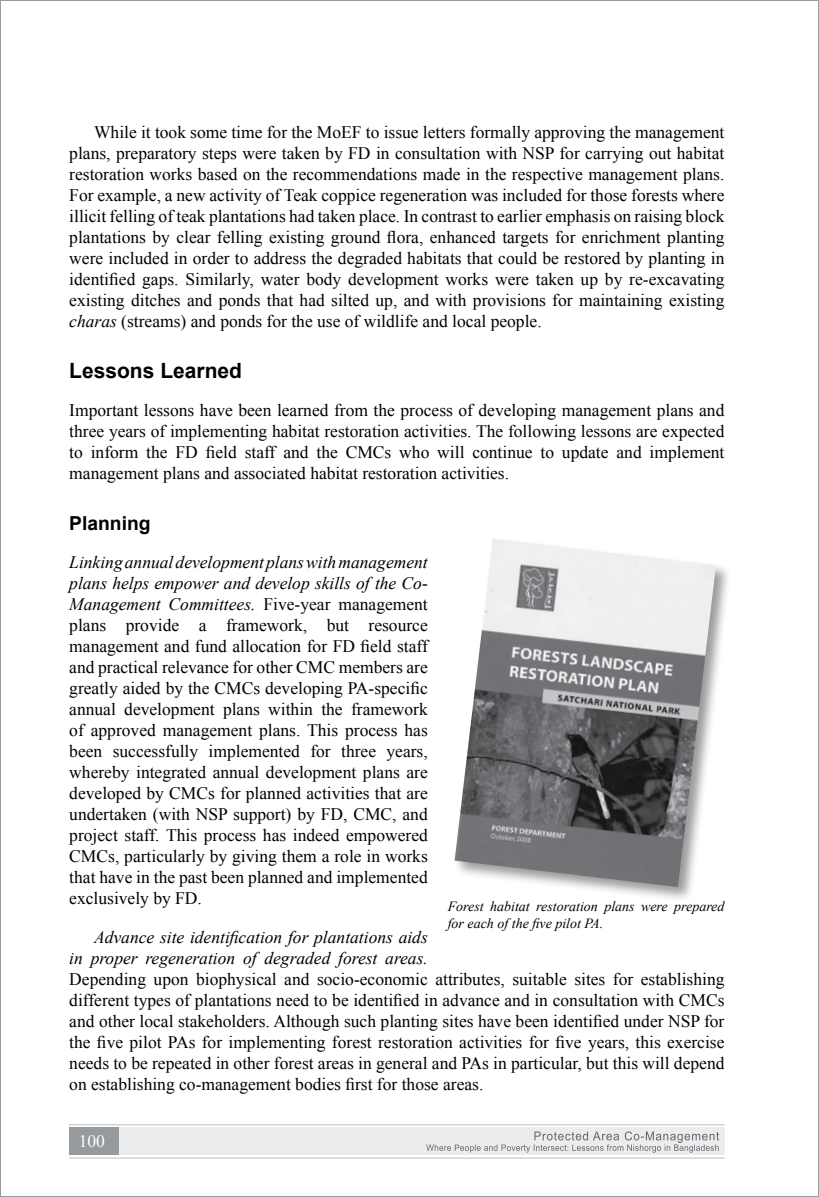
<style>
.page{position:relative;width:819px;height:1197px;background:#fff}
.page>*{position:absolute;margin:0;border:0;box-sizing:border-box;transform-origin:0 0}
.t1{font:700 21px "Arial";color:#000}
.t2{font:700 19.25px "Arial";color:#000}
.t3{font:17.5px/21px "Times New Roman";color:#000;text-align:justify}
.t4{font:italic 17.5px/21px "Times New Roman";color:#000;text-align:right}
.t5{font:17.5px "Times New Roman";color:#fff}
.t6{font:italic 14px/16.8px "Times New Roman";color:#000}
.s1{font-style:italic}
</style>
<div class="page">
<div style="left:69px;top:1128px;width:655px;height:27px;background:#ebeced"></div>
<div style="left:69px;top:1128px;width:49px;height:27px;background:#979a9c"></div>
<svg style="left:426px;top:1131px;width:293px;height:22px"></svg>
<hr style="left:69px;top:1158px;width:656px;height:1px;background:#bcbdc0">
<hr style="left:69px;top:1124px;width:655px;height:1px;background:#bcbdc0">
<div style="left:452px;top:537px;width:293px;height:380px;background:#000;opacity:.4"></div>
<img style="left:455px;top:539px;width:261px;height:348px">
<p class="t3" style="left:69px;top:122px;width:657px;text-indent:25px">While it took some time for the MoEF to issue letters formally approving the management plans, preparatory steps were taken by FD in consultation with NSP for carrying out habitat restoration works based on the recommendations made in the respective management plans.<br>For example, a new activity of Teak coppice regeneration was included for those forests where illicit felling of teak plantations had taken place. In contrast to earlier emphasis on raising block plantations by clear felling existing ground flora, enhanced targets for enrichment planting were included in order to address the degraded habitats that could be restored by planting in identified gaps. Similarly, water body development works were taken up by re-excavating existing ditches and ponds that had silted up, and with provisions for maintaining existing <span class="s1">charas</span> (streams) and ponds for the use of wildlife and local people.</p>
<p class="t1" style="left:69px;top:356px;width:174px">Lessons Learned</p>
<p class="t3" style="left:69px;top:400px;width:657px">Important lessons have been learned from the process of developing management plans and three years of implementing habitat restoration activities. The following lessons are expected to inform the FD field staff and the CMCs who will continue to update and implement management plans and associated habitat restoration activities.</p>
<p class="t2" style="left:69px;top:510px;width:83px">Planning</p>
<p class="t3" style="left:69px;top:552px;width:360px"><span class="s1">Linking annual development plans with management plans helps empower and develop skills of the Co-Management Committees.</span> Five-year management plans provide a framework, but resource management and fund allocation for FD field staff and practical relevance for other CMC members are greatly aided by the CMCs developing PA-specific annual development plans within the framework of approved management plans. This process has been successfully implemented for three years, whereby integrated annual development plans are developed by CMCs for planned activities that are undertaken (with NSP support) by FD, CMC, and project staff. This process has indeed empowered CMCs, particularly by giving them a role in works that have in the past been planned and implemented exclusively by FD.</p>
<p class="t4" style="left:69px;top:926px;width:360px">Advance site identification for plantations aids<br>in proper regeneration of degraded forest areas.</p>
<p class="t3" style="left:69px;top:968px;width:657px">Depending upon biophysical and socio-economic attributes, suitable sites for establishing different types of plantations need to be identified in advance and in consultation with CMCs and other local stakeholders. Although such planting sites have been identified under NSP for the five pilot PAs for implementing forest restoration activities for five years, this exercise needs to be repeated in other forest areas in general and PAs in particular, but this will depend on establishing co-management bodies first for those areas.</p>
<p class="t6" style="left:448px;top:897px;width:278px">Forest habitat restoration plans were prepared for each of the five pilot PA.</p>
<p class="t5" style="left:79px;top:1129px;width:28px">100</p>
</div>
